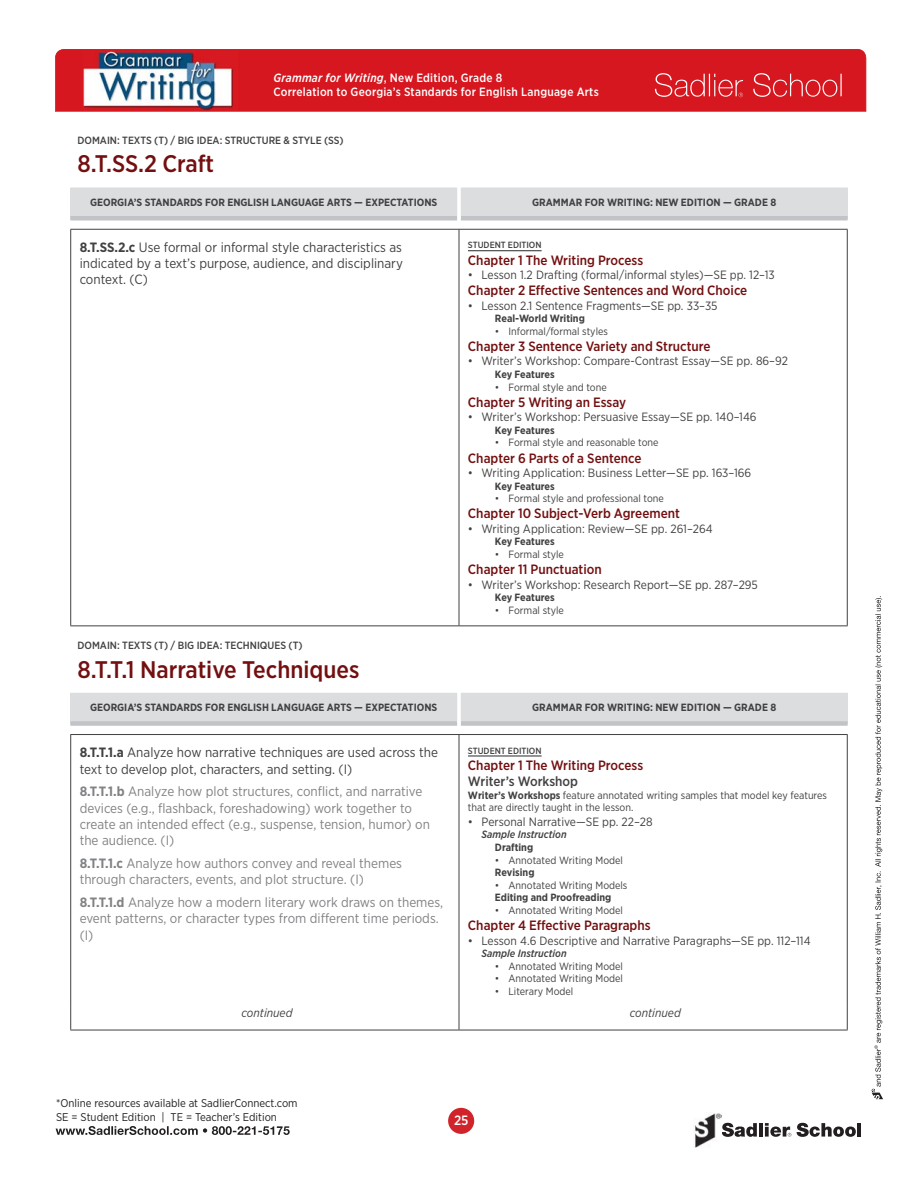
<style>
.page{position:relative;width:918px;height:1188px;background:#fff}
.page>*{position:absolute;margin:0;border:0;box-sizing:border-box;transform-origin:0 0}
.Grammar_head{font:500 24px "Gotham Narrow";color:#730f10}
.GA_Skill{font:13.5px/16.2px "Gotham Narrow";color:#808285}
.GA_Features_Header1{font:500 13.5px "Gotham Narrow";color:#730f10}
.GA_Skill-2{font:13.5px/16.2px "Gotham Narrow";color:#414142;text-align:justify}
.GA_GFW_Features_Subhead2{font:500 13.5px "Gotham Narrow";color:#414142}
.t1{font:500 13.5px "Gotham Narrow";color:#fff}
.t2{font:12px "Gotham Narrow";color:#414142}
.t3{font:500 12px/14.4px "Gotham Narrow";letter-spacing:.02em;color:#fff}
.CONTINUED{font:italic 12px "Gotham Narrow";color:#414142}
.t4{font:11.25px/14.5px "Gotham Narrow";color:#231f20}
.GA_GFW_7pt_descriptor{font:10.5px/12.6px "Gotham Narrow";color:#414142}
.Table_header{font:700 10.5px "Gotham Narrow";color:#414142}
.GA_GFW_7pt_descriptor_indent2{font:700 10.5px "Gotham Narrow";color:#414142}
.GA_Domain___Big_Idea_header{font:500 10.5px "Gotham Narrow";color:#414142}
.GA_GFW_7pt_descriptor_indent_sample_Less{font:italic 500 10.5px "Gotham Narrow";color:#414142}
.GA_Citation_Component{font:500 9px "Gotham Narrow";color:#414142}
.s1{font-style:italic}
.s2{font-weight:700}
</style>
<div class="page">
<div style="left:448px;top:1108px;width:26px;height:26px;background:#d1232a;border-radius:50%"></div>
<svg style="left:872px;top:596px;width:11px;height:503px"></svg>
<div style="left:55px;top:50px;width:811px;height:62px;background:#d7171f"></div>
<svg style="left:653px;top:73px;width:90px;height:24px;background:#dd3e45"></svg>
<svg style="left:752px;top:73px;width:90px;height:24px;background:#dc3940"></svg>
<svg style="left:56px;top:1126px;width:234px;height:9px"></svg>
<svg style="left:721px;top:1115px;width:36px;height:22px"></svg>
<hr style="left:759px;top:1123px;width:4px;height:14px;background:#231f20">
<svg style="left:797px;top:1123px;width:59px;height:14px"></svg>
<hr style="left:858px;top:1123px;width:3px;height:14px;background:#231f20">
<svg style="left:765px;top:1123px;width:26px;height:14px"></svg>
<img style="left:694px;top:1113px;width:27px;height:35px">
<img style="left:83px;top:52px;width:157px;height:59px">
<hr style="left:70px;top:230px;width:1px;height:395px;background:#414142">
<hr style="left:459px;top:230px;width:1px;height:395px;background:#414142">
<hr style="left:847px;top:230px;width:1px;height:395px;background:#414142">
<hr style="left:70px;top:625px;width:389px;height:1px;background:#414142">
<hr style="left:459px;top:625px;width:389px;height:1px;background:#414142">
<hr style="left:70px;top:229px;width:389px;height:1px;background:#414142">
<hr style="left:459px;top:229px;width:389px;height:1px;background:#414142">
<svg style="left:70px;top:187px;width:778px;height:42px"></svg>
<hr style="left:468px;top:250px;width:74px;height:1px;background:#414142">
<svg style="left:459px;top:1007px;width:1px;height:23px"></svg>
<hr style="left:70px;top:735px;width:1px;height:272px;background:#414142">
<hr style="left:459px;top:735px;width:1px;height:272px;background:#414142">
<hr style="left:847px;top:735px;width:1px;height:272px;background:#414142">
<svg style="left:70px;top:1007px;width:1px;height:23px"></svg>
<svg style="left:847px;top:1007px;width:1px;height:23px"></svg>
<hr style="left:70px;top:1030px;width:389px;height:1px;background:#414142">
<hr style="left:459px;top:1030px;width:389px;height:1px;background:#414142">
<svg style="left:70px;top:693px;width:778px;height:42px"></svg>
<hr style="left:468px;top:755px;width:74px;height:2px;background:#414142">
<p class="t3" style="left:274px;top:70px;width:327px"><span class="s1">Grammar for Writing</span>, New Edition, Grade 8<br>Correlation to Georgia’s Standards for English Language Arts</p>
<p class="GA_Domain___Big_Idea_header" style="left:77px;top:133px;width:268px">DOMAIN: TEXTS (T) / BIG IDEA: STRUCTURE &amp; STYLE (SS)</p>
<p class="Grammar_head" style="left:77px;top:149px;width:138px">8.T.SS.2 Craft</p>
<p class="Table_header" style="left:90px;top:196px;width:349px">GEORGIA’S STANDARDS FOR ENGLISH LANGUAGE ARTS — EXPECTATIONS</p>
<p class="Table_header" style="left:532px;top:196px;width:245px">GRAMMAR FOR WRITING: NEW EDITION — GRADE 8</p>
<p class="GA_Skill-2" style="left:80px;top:239px;width:325px"><span class="s2">8.T.SS.2.c</span> Use formal or informal style characteristics as indicated by a text’s purpose, audience, and disciplinary context. (C)</p>
<p class="GA_Citation_Component" style="left:468px;top:240px;width:75px">STUDENT EDITION</p>
<p class="GA_Features_Header1" style="left:468px;top:251px;width:177px">Chapter 1 The Writing Process</p>
<p class="t2" style="left:468px;top:267px;width:308px">• Lesson 1.2 Drafting (formal/informal styles)—SE pp. 12–13</p>
<p class="GA_Features_Header1" style="left:468px;top:282px;width:281px">Chapter 2 Effective Sentences and Word Choice</p>
<p class="t2" style="left:468px;top:298px;width:251px">• Lesson 2.1 Sentence Fragments—SE pp. 33–35</p>
<p class="GA_GFW_7pt_descriptor_indent2" style="left:495px;top:312px;width:91px">Real-World Writing</p>
<p class="GA_GFW_7pt_descriptor" style="left:495px;top:325px;width:115px">• Informal/formal styles</p>
<p class="GA_Features_Header1" style="left:468px;top:338px;width:244px">Chapter 3 Sentence Variety and Structure</p>
<p class="t2" style="left:468px;top:354px;width:322px">• Writer’s Workshop: Compare-Contrast Essay—SE pp. 86–92</p>
<p class="GA_GFW_7pt_descriptor_indent2" style="left:495px;top:368px;width:61px">Key Features</p>
<p class="GA_GFW_7pt_descriptor" style="left:495px;top:380px;width:113px">• Formal style and tone</p>
<p class="GA_Features_Header1" style="left:468px;top:394px;width:160px">Chapter 5 Writing an Essay</p>
<p class="t2" style="left:468px;top:410px;width:290px">• Writer’s Workshop: Persuasive Essay—SE pp. 140–146</p>
<p class="GA_GFW_7pt_descriptor_indent2" style="left:495px;top:423px;width:61px">Key Features</p>
<p class="GA_GFW_7pt_descriptor" style="left:495px;top:436px;width:165px">• Formal style and reasonable tone</p>
<p class="GA_Features_Header1" style="left:468px;top:449px;width:175px">Chapter 6 Parts of a Sentence</p>
<p class="t2" style="left:468px;top:465px;width:285px">• Writing Application: Business Letter—SE pp. 163–166</p>
<p class="GA_GFW_7pt_descriptor_indent2" style="left:495px;top:479px;width:61px">Key Features</p>
<p class="GA_GFW_7pt_descriptor" style="left:495px;top:492px;width:170px">• Formal style and professional tone</p>
<p class="GA_Features_Header1" style="left:468px;top:505px;width:213px">Chapter 10 Subject-Verb Agreement</p>
<p class="t2" style="left:468px;top:521px;width:246px">• Writing Application: Review—SE pp. 261–264</p>
<p class="GA_GFW_7pt_descriptor_indent2" style="left:495px;top:535px;width:61px">Key Features</p>
<p class="GA_GFW_7pt_descriptor" style="left:495px;top:548px;width:71px">• Formal style</p>
<p class="GA_Features_Header1" style="left:468px;top:561px;width:135px">Chapter 11 Punctuation</p>
<p class="t2" style="left:468px;top:577px;width:291px">• Writer’s Workshop: Research Report—SE pp. 287–295</p>
<p class="GA_GFW_7pt_descriptor_indent2" style="left:495px;top:591px;width:61px">Key Features</p>
<p class="GA_GFW_7pt_descriptor" style="left:495px;top:604px;width:71px">• Formal style</p>
<p class="GA_Domain___Big_Idea_header" style="left:77px;top:639px;width:227px">DOMAIN: TEXTS (T) / BIG IDEA: TECHNIQUES (T)</p>
<p class="Grammar_head" style="left:77px;top:654px;width:284px">8.T.T.1 Narrative Techniques</p>
<p class="Table_header" style="left:90px;top:701px;width:349px">GEORGIA’S STANDARDS FOR ENGLISH LANGUAGE ARTS — EXPECTATIONS</p>
<p class="Table_header" style="left:532px;top:701px;width:245px">GRAMMAR FOR WRITING: NEW EDITION — GRADE 8</p>
<p class="GA_Skill-2" style="left:80px;top:744px;width:360px"><span class="s2">8.T.T.1.a</span> Analyze how narrative techniques are used across the text to develop plot, characters, and setting. (I)</p>
<p class="GA_Skill" style="left:80px;top:783px;width:352px"><span class="s2">8.T.T.1.b</span> Analyze how plot structures, conflict, and narrative devices (e.g., flashback, foreshadowing) work together to create an intended effect (e.g., suspense, tension, humor) on the audience. (I)</p>
<p class="GA_Skill" style="left:80px;top:855px;width:324px"><span class="s2">8.T.T.1.c</span> Analyze how authors convey and reveal themes through characters, events, and plot structure. (I)</p>
<p class="GA_Skill" style="left:80px;top:894px;width:365px"><span class="s2">8.T.T.1.d</span> Analyze how a modern literary work draws on themes, event patterns, or character types from different time periods. (I)</p>
<p class="GA_Citation_Component" style="left:468px;top:745px;width:75px">STUDENT EDITION</p>
<p class="GA_Features_Header1" style="left:468px;top:757px;width:177px">Chapter 1 The Writing Process</p>
<p class="GA_GFW_Features_Subhead2" style="left:468px;top:773px;width:112px">Writer’s Workshop</p>
<p class="GA_GFW_7pt_descriptor" style="left:468px;top:789px;width:360px"><span class="s2">Writer’s Workshops</span> feature annotated writing samples that model key features that are directly taught in the lesson.</p>
<p class="t2" style="left:468px;top:814px;width:186px">• Personal Narrative—SE pp. 22–28</p>
<p class="GA_GFW_7pt_descriptor_indent_sample_Less" style="left:481px;top:828px;width:87px">Sample Instruction</p>
<p class="GA_GFW_7pt_descriptor_indent2" style="left:495px;top:840px;width:40px">Drafting</p>
<p class="GA_GFW_7pt_descriptor" style="left:495px;top:853px;width:129px">• Annotated Writing Model</p>
<p class="GA_GFW_7pt_descriptor_indent2" style="left:495px;top:866px;width:41px">Revising</p>
<p class="GA_GFW_7pt_descriptor" style="left:495px;top:879px;width:134px">• Annotated Writing Models</p>
<p class="GA_GFW_7pt_descriptor_indent2" style="left:495px;top:891px;width:118px">Editing and Proofreading</p>
<p class="GA_GFW_7pt_descriptor" style="left:495px;top:904px;width:129px">• Annotated Writing Model</p>
<p class="GA_Features_Header1" style="left:468px;top:917px;width:184px">Chapter 4 Effective Paragraphs</p>
<p class="t2" style="left:468px;top:933px;width:344px">• Lesson 4.6 Descriptive and Narrative Paragraphs—SE pp. 112–114</p>
<p class="GA_GFW_7pt_descriptor_indent_sample_Less" style="left:481px;top:947px;width:87px">Sample Instruction</p>
<p class="GA_GFW_7pt_descriptor" style="left:495px;top:960px;width:129px">• Annotated Writing Model</p>
<p class="GA_GFW_7pt_descriptor" style="left:495px;top:972px;width:129px">• Annotated Writing Model</p>
<p class="GA_GFW_7pt_descriptor" style="left:495px;top:985px;width:80px">• Literary Model</p>
<p class="CONTINUED" style="left:241px;top:1005px;width:53px">continued</p>
<p class="CONTINUED" style="left:630px;top:1005px;width:53px">continued</p>
<p class="t4" style="left:56px;top:1095px;width:243px">*Online resources available at SadlierConnect.com<br>SE = Student Edition | TE = Teacher’s Edition</p>
<p class="t1" style="left:454px;top:1112px;width:16px">25</p>
</div>
